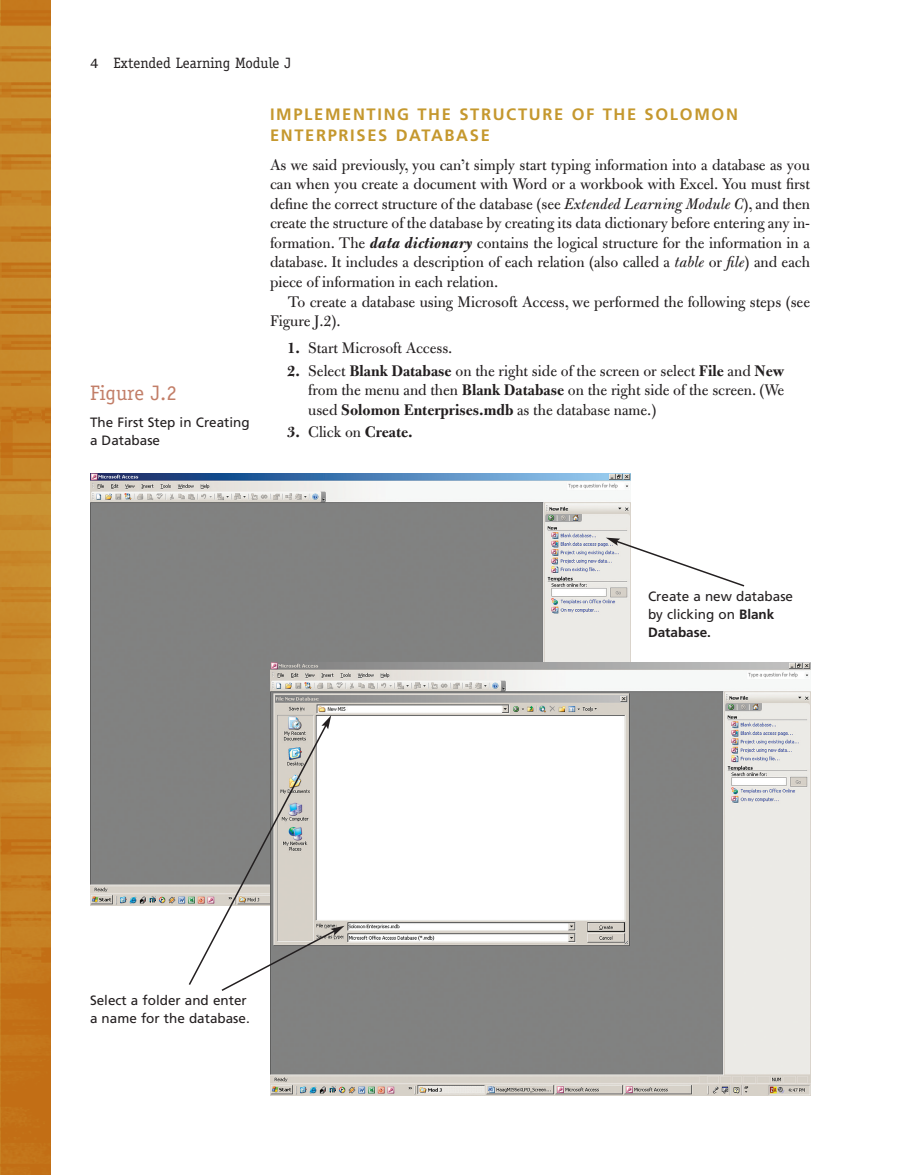
<style>
.page{position:relative;width:918px;height:1175px;background:#fff}
.page>*{position:absolute;margin:0;border:0;box-sizing:border-box;transform-origin:0 0}
.t1{font:21px "Officina Serif";color:#c27e68}
.t2{font:16.5px/19.5px "Bulmer";color:#231f20;text-align:justify}
.t3{font:700 16.5px/21px "Frutiger";letter-spacing:.1em;color:#c5982e}
.t4{font:700 16.5px "Bulmer";color:#231f20}
.t5{font:15px "Officina Serif";color:#231f20}
.t6{font:13.5px/18px "Frutiger";color:#231f20}
.s1{font-family:"Rotis Semi Serif";font-weight:700}
.s2{font-style:italic}
.s3{font-weight:700;font-style:italic}
.s4{font-weight:700}
.s5{font-weight:400}
</style>
<div class="page">
<img style="left:0;top:0;width:51px;height:1174px">
<img style="left:90px;top:473px;width:540px;height:432px">
<img style="left:270px;top:663px;width:540px;height:432px">
<svg style="left:606px;top:537px;width:139px;height:51px"></svg>
<svg style="left:187px;top:715px;width:158px;height:277px"></svg>
<p class="t5" style="left:90px;top:57px;width:203px"><span class="s1">4</span> Extended Learning Module J</p>
<p class="t1" style="left:90px;top:384px;width:88px">Figure J.2</p>
<p class="t6" style="left:90px;top:414px;width:161px">The First Step in Creating a Database</p>
<p class="t3" style="left:270px;top:105px;width:469px">IMPLEMENTING THE STRUCTURE OF THE SOLOMON<br>ENTERPRISES DATABASE</p>
<p class="t2" style="left:270px;top:157px;width:542px">As we said previously, you can’t simply start typing information into a database as you can when you create a document with Word or a workbook with Excel. You must first define the correct structure of the database (see <span class="s2">Extended Learning Module C</span>), and then create the structure of the database by creating its data dictionary before entering any in&shy;formation. The <span class="s3">data dictionary</span> contains the logical structure for the information in a database. It includes a description of each relation (also called a <span class="s2">table</span> or <span class="s2">file</span>) and each piece of information in each relation.</p>
<p class="t2" style="left:270px;top:293px;width:542px;text-indent:18px">To create a database using Microsoft Access, we performed the following steps (see<br>Figure J.2).</p>
<p class="t2" style="left:287px;top:340px;width:167px"><span class="s4">1.</span> Start Microsoft Access.</p>
<p class="t2" style="left:308px;top:362px;width:478px;text-indent:-21px"><span class="s4">2.</span> Select <span class="s4">Blank Database</span> on the right side of the screen or select <span class="s4">File</span> and <span class="s4">New </span>from the menu and then <span class="s4">Blank Database</span> on the right side of the screen. (We used <span class="s4">Solomon Enterprises.mdb</span> as the database name.)</p>
<p class="t4" style="left:287px;top:426px;width:127px">3. <span class="s5">Click on</span> Create.</p>
<p class="t6" style="left:648px;top:588px;width:147px">Create a new database by clicking on <span class="s4">Blank<br>Database.</span></p>
<p class="t6" style="left:90px;top:992px;width:161px">Select a folder and enter a name for the database.</p>
</div>
